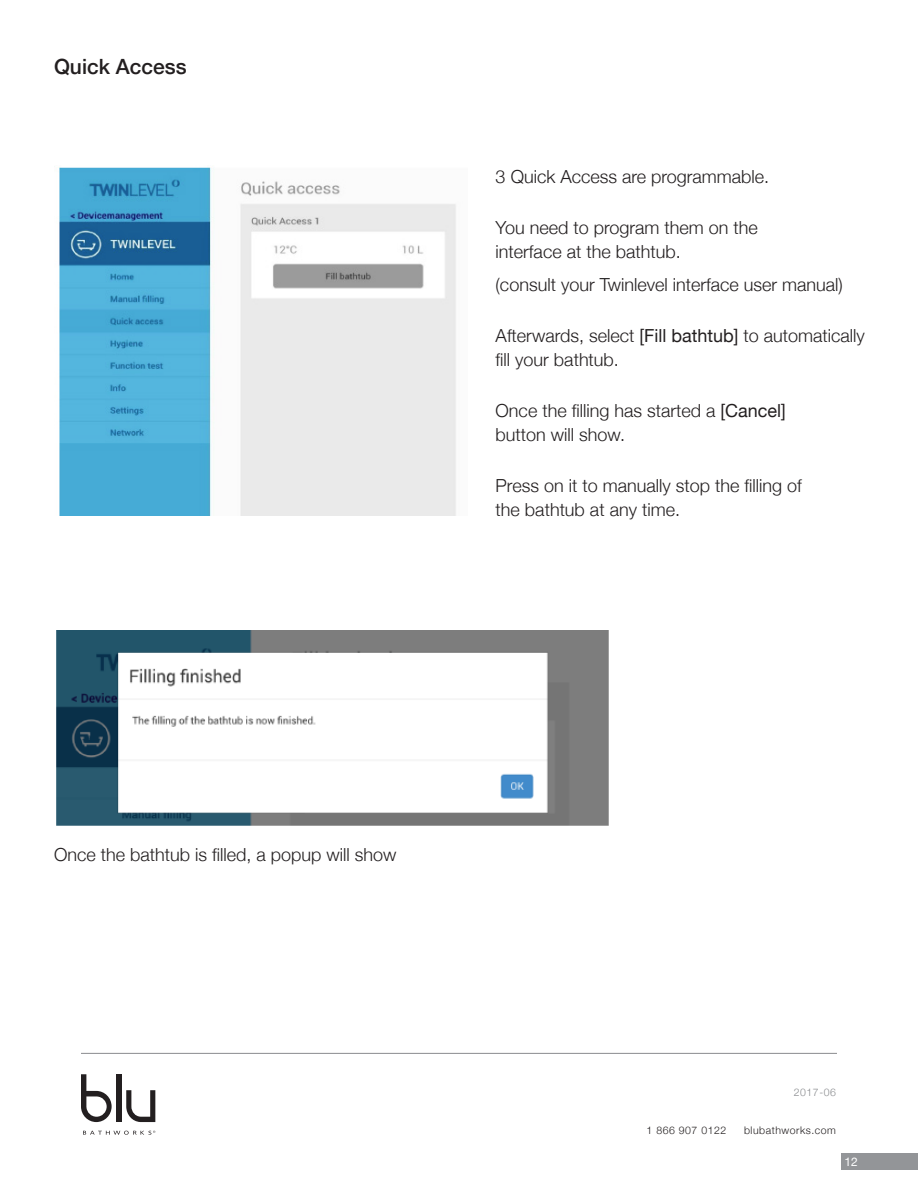
<style>
.page{position:relative;width:918px;height:1188px;background:#fff}
.page>*{position:absolute;margin:0;border:0;box-sizing:border-box;transform-origin:0 0}
.t1{font:500 21px "Helvetica Neue";color:#231f20}
.t2{font:300 18px/24px "Helvetica Neue";color:#231f20}
.t3{font:12px "Helvetica Neue";color:#fff}
.t4{font:300 10.5px "Helvetica Neue";letter-spacing:.05em;color:#231f20}
.t5{font:300 10.5px "Helvetica Neue";letter-spacing:.05em;color:#8a8c8f}
.s1{font-weight:400}
</style>
<div class="page">
<hr style="left:81px;top:1053px;width:756px;height:1px;background:#8a8c8f">
<div style="left:116px;top:1074px;width:6px;height:48px;background:#231f20"></div>
<svg style="left:81px;top:1074px;width:31px;height:48px"></svg>
<svg style="left:126px;top:1090px;width:29px;height:32px"></svg>
<svg style="left:83px;top:1131px;width:72px;height:4px"></svg>
<div style="left:841px;top:1153px;width:77px;height:17px;background:#939598"></div>
<img style="left:54px;top:166px;width:402px;height:350px">
<img style="left:56px;top:630px;width:553px;height:196px">
<p class="t1" style="left:54px;top:50px;width:134px">Quick Access</p>
<p class="t2" style="left:496px;top:163px;width:275px">3 Quick Access are programmable.</p>
<p class="t2" style="left:496px;top:214px;width:264px">You need to program them on the interface at the bathtub.</p>
<p class="t2" style="left:496px;top:271px;width:349px">(consult your Twinlevel interface user manual)</p>
<p class="t2" style="left:496px;top:322px;width:371px">Afterwards, select <span class="s1">[Fill bathtub]</span> to automatically fill your bathtub.</p>
<p class="t2" style="left:496px;top:397px;width:292px">Once the filling has started a <span class="s1">[Cancel] </span>button will show.</p>
<p class="t2" style="left:496px;top:472px;width:308px">Press on it to manually stop the filling of the bathtub at any time.</p>
<p class="t2" style="left:54px;top:841px;width:344px">Once the bathtub is filled, a popup will show</p>
<p class="t5" style="left:794px;top:1083px;width:44px">2017-06</p>
<p class="t4" style="left:647px;top:1121px;width:81px">1 866 907 0122</p>
<p class="t4" style="left:744px;top:1121px;width:93px">blubathworks.com</p>
<p class="t3" style="left:845px;top:1153px;width:15px">12</p>
</div>
